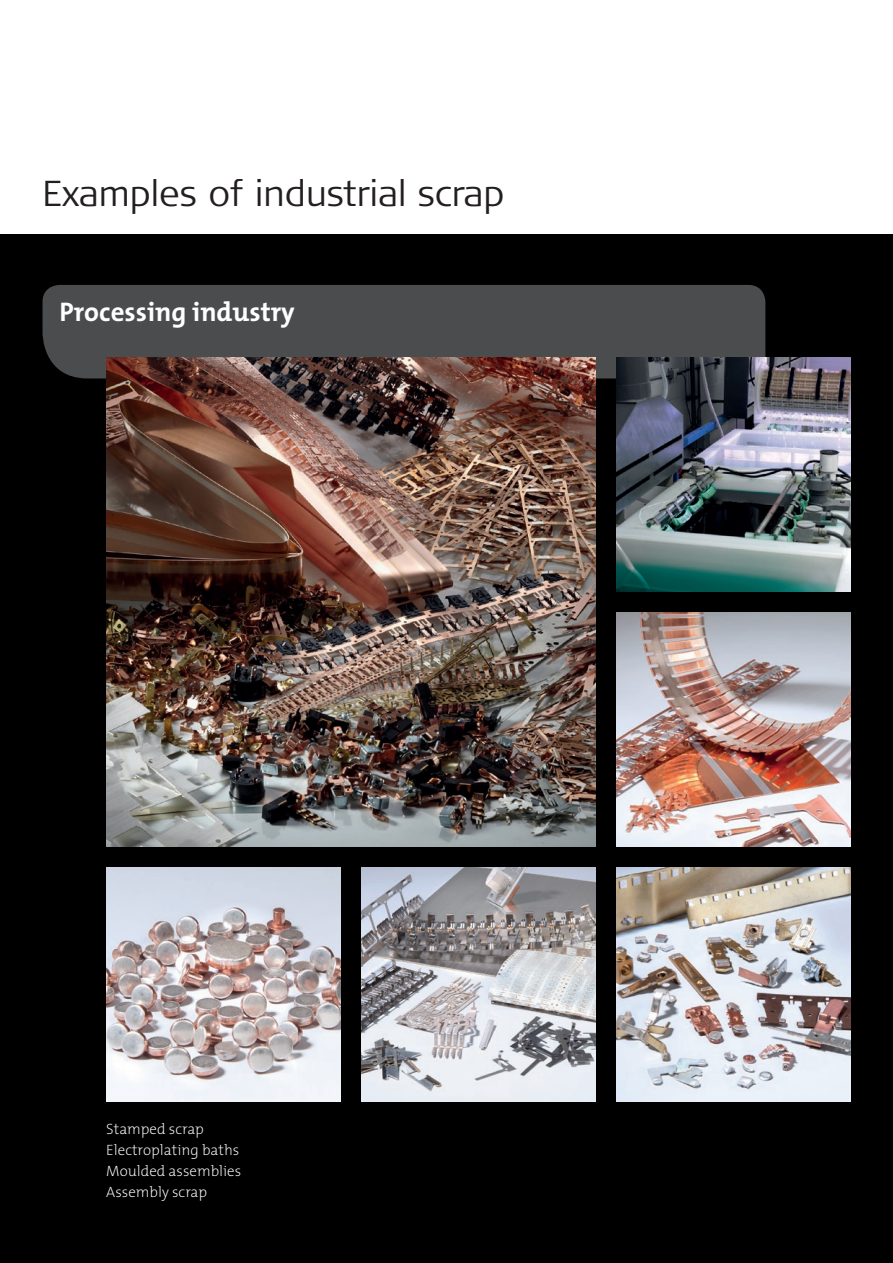
<style>
.page{position:relative;width:893px;height:1263px;background:#fff}
.page>*{position:absolute;margin:0;border:0;box-sizing:border-box;transform-origin:0 0}
.t1{font:300 36px "Signa Normal";color:#231f20}
.t2{font:700 27px "The Mix 7";color:#fff}
.t3{font:200 15px/21px "The Mix 2";color:#fff}
</style>
<div class="page">
<div style="left:0;top:234px;width:893px;height:1029px;background:#000"></div>
<div style="left:43px;top:285px;width:722px;height:93px;background:#4b4c4d"></div>
<img style="left:106px;top:357px;width:489px;height:489px">
<img style="left:617px;top:867px;width:233px;height:234px">
<img style="left:617px;top:612px;width:233px;height:234px">
<img style="left:617px;top:357px;width:233px;height:234px">
<img style="left:361px;top:867px;width:234px;height:234px">
<img style="left:106px;top:867px;width:234px;height:234px">
<h1 class="t1" style="left:43px;top:174px;width:463px">Examples of industrial scrap</h1>
<h2 class="t2" style="left:60px;top:290px;width:237px">Processing industry</h2>
<p class="t3" style="left:106px;top:1117px;width:136px">Stamped scrap<br>Electroplating baths<br>Moulded assemblies<br>Assembly scrap</p>
</div>
